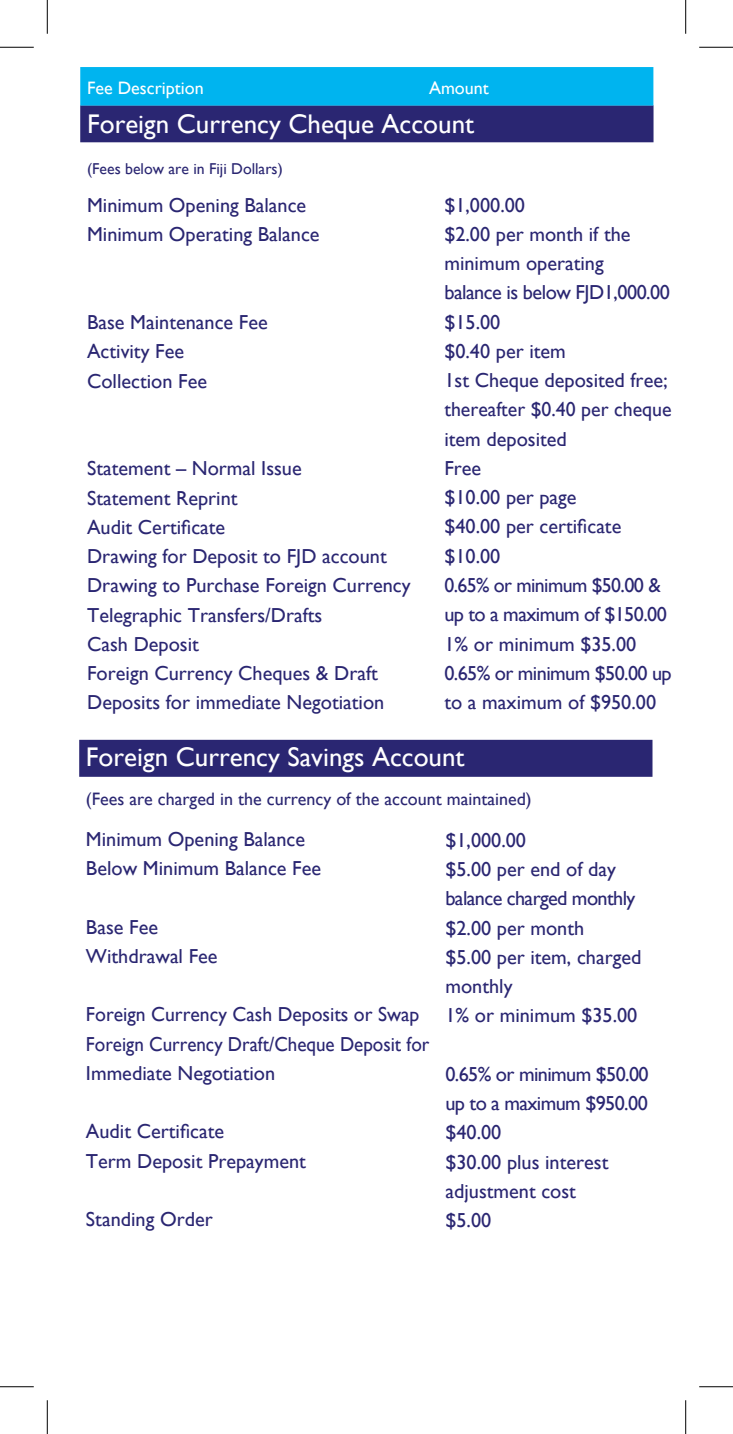
<style>
.page{position:relative;width:733px;height:1434px;background:#fff}
.page>*{position:absolute;margin:0;border:0;box-sizing:border-box;transform-origin:0 0}
.t1{font:27px "Gill Sans";color:#fff}
.t2{font:20.25px/29.2px "Gill Sans";color:#2a2672}
.t3{font:18px "Gill Sans";color:#2a2672}
.t4{font:18px "Gill Sans";color:#fff}
.t5{font:15.75px "Gill Sans";color:#2a2672}
</style>
<div class="page">
<div style="left:80px;top:105px;width:573px;height:37px;background:#2a2672"></div>
<div style="left:80px;top:67px;width:573px;height:39px;background:#00b4ef;border:2px solid #00b5f0"></div>
<div style="left:79px;top:740px;width:573px;height:37px;background:#2a2672;border:2px solid #2a2672"></div>
<hr style="left:0;top:47px;width:34px;height:1px;background:#000">
<hr style="left:699px;top:47px;width:33px;height:1px;background:#000">
<hr style="left:0;top:1386px;width:34px;height:1px;background:#000">
<hr style="left:699px;top:1386px;width:33px;height:1px;background:#000">
<hr style="left:47px;top:0;width:1px;height:34px;background:#000">
<hr style="left:47px;top:1400px;width:1px;height:34px;background:#000">
<hr style="left:685px;top:0;width:1px;height:34px;background:#000">
<hr style="left:685px;top:1400px;width:1px;height:34px;background:#000">
<p class="t4" style="left:87px;top:78px;width:118px">Fee Description</p>
<p class="t4" style="left:429px;top:78px;width:61px">Amount</p>
<h1 class="t1" style="left:87px;top:109px;width:388px">Foreign Currency Cheque Account</h1>
<p class="t5" style="left:87px;top:159px;width:197px">(Fees below are in Fiji Dollars)</p>
<p class="t2" style="left:87px;top:191px;width:234px">Minimum Opening Balance<br>Minimum Operating Balance</p>
<p class="t2" style="left:444px;top:191px;width:229px">$1,000.00<br>$2.00 per month if the minimum operating<br>balance is below FJD1,000.00 $15.00<br>$0.40 per item<br>1st Cheque deposited free; thereafter $0.40 per cheque item deposited<br>Free<br>$10.00 per page<br>$40.00 per certificate $10.00<br>0.65% or minimum $50.00 &amp; up to a maximum of $150.00<br>1% or minimum $35.00<br>0.65% or minimum $50.00 up to a maximum of $950.00</p>
<p class="t2" style="left:87px;top:308px;width:182px">Base Maintenance Fee<br>Activity Fee<br>Collection Fee</p>
<p class="t2" style="left:87px;top:454px;width:325px">Statement – Normal Issue<br>Statement Reprint<br>Audit Certificate<br>Drawing for Deposit to FJD account<br>Drawing to Purchase Foreign Currency<br>Telegraphic Transfers/Drafts<br>Cash Deposit<br>Foreign Currency Cheques &amp; Draft<br>Deposits for immediate Negotiation</p>
<h1 class="t1" style="left:86px;top:741px;width:380px">Foreign Currency Savings Account</h1>
<p class="t3" style="left:86px;top:789px;width:447px">(Fees are charged in the currency of the account maintained)</p>
<p class="t2" style="left:86px;top:825px;width:237px">Minimum Opening Balance<br>Below Minimum Balance Fee</p>
<p class="t2" style="left:445px;top:826px;width:197px">$1,000.00<br>$5.00 per end of day balance charged monthly $2.00 per month<br>$5.00 per item, charged monthly<br>1% or minimum $35.00</p>
<p class="t2" style="left:86px;top:912px;width:133px">Base Fee<br>Withdrawal Fee</p>
<p class="t2" style="left:86px;top:1000px;width:345px">Foreign Currency Cash Deposits or Swap<br>Foreign Currency Draft/Cheque Deposit for<br>Immediate Negotiation</p>
<p class="t2" style="left:86px;top:1117px;width:221px">Audit Certificate<br>Term Deposit Prepayment</p>
<p class="t2" style="left:86px;top:1205px;width:128px">Standing Order</p>
<p class="t2" style="left:445px;top:1060px;width:205px">0.65% or minimum $50.00 up to a maximum $950.00 $40.00<br>$30.00 plus interest adjustment cost<br>$5.00</p>
</div>
